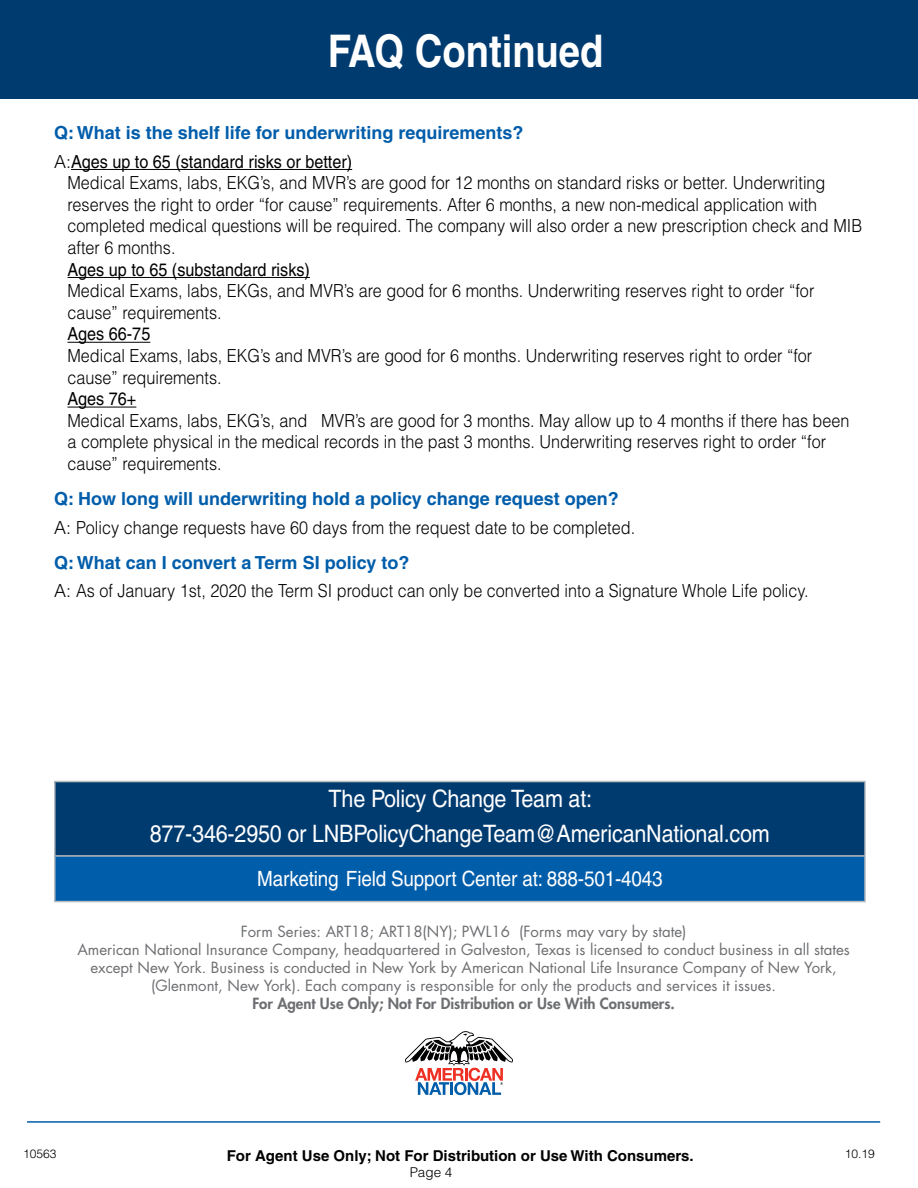
<style>
.page{position:relative;width:918px;height:1188px;background:#fff}
.page>*{position:absolute;margin:0;border:0;box-sizing:border-box;transform-origin:0 0}
.t1{font:700 45px "Helvetica";color:#fff;scale:.85 1}
.t2{font:24px/35.5px "Helvetica";letter-spacing:-.01em;color:#fff;text-align:center;scale:.9 1}
.t3{font:21px "Helvetica";letter-spacing:-.01em;color:#fff;scale:.9 1}
.t4{font:300 18px/21.6px "Helvetica";color:#000;scale:.9 1}
.t5{font:700 18px/28.3px "Helvetica";color:#005daa}
.t6{font:300 18px "Helvetica";color:#000}
.t7{font:18px "Helvetica";color:#000;scale:.9 1}
.t8{font:15px/18px "Futura";color:#6d6e71;text-align:center}
.t9{font:700 15px "Helvetica";color:#000}
.t10{font:800 15px "Futura";color:#6d6e71}
.t11{font:300 13.5px "Helvetica";color:#000}
.t12{font:300 12px "Helvetica";color:#000}
.s1{font-weight:300;color:#000}
.s2{font-weight:400;color:#000}
</style>
<div class="page">
<hr style="left:27px;top:1121px;width:853px;height:2px;background:#005daa">
<svg style="left:405px;top:1031px;width:108px;height:64px"></svg>
<hr style="left:71px;top:169px;width:281px;height:1px;background:#000">
<hr style="left:68px;top:277px;width:242px;height:1px;background:#000">
<hr style="left:68px;top:342px;width:82px;height:1px;background:#000">
<hr style="left:68px;top:407px;width:68px;height:1px;background:#000">
<div style="left:0;top:0;width:918px;height:99px;background:#003b70"></div>
<div style="left:55px;top:782px;width:810px;height:74px;background:#003b70"></div>
<div style="left:55px;top:856px;width:810px;height:46px;background:#005daa"></div>
<hr style="left:54px;top:781px;width:812px;height:1px;background:#babdbf">
<hr style="left:54px;top:782px;width:2px;height:73px;background:#babdbf">
<hr style="left:864px;top:782px;width:2px;height:73px;background:#babdbf">
<hr style="left:54px;top:855px;width:812px;height:2px;background:#babdbf">
<hr style="left:54px;top:857px;width:2px;height:44px;background:#babdbf">
<hr style="left:864px;top:857px;width:2px;height:44px;background:#babdbf">
<hr style="left:54px;top:901px;width:812px;height:1px;background:#babdbf">
<h1 class="t1" style="left:328px;top:24px;width:326px">FAQ Continued</h1>
<p class="t5" style="left:54px;top:119px;width:471px">Q: What is the shelf life for underwriting requirements?<br><span class="s1">A:</span><span class="s2">Ages up to 65 (standard risks or better)</span></p>
<p class="t4" style="left:67px;top:172px;width:884px">Medical Exams, labs, EKG’s, and MVR’s are good for 12 months on standard risks or better. Underwriting reserves the right to order “for cause” requirements. After 6 months, a new non-medical application with completed medical questions will be required. The company will also order a new prescription check and MIB after 6 months.</p>
<p class="t7" style="left:67px;top:259px;width:271px">Ages up to 65 (substandard risks)</p>
<p class="t4" style="left:67px;top:280px;width:831px">Medical Exams, labs, EKGs, and MVR’s are good for 6 months. Underwriting reserves right to order “for cause” requirements.</p>
<p class="t7" style="left:67px;top:324px;width:94px">Ages 66-75</p>
<p class="t4" style="left:67px;top:345px;width:829px">Medical Exams, labs, EKG’s and MVR’s are good for 6 months. Underwriting reserves right to order “for cause” requirements.</p>
<p class="t7" style="left:67px;top:389px;width:78px">Ages 76+</p>
<p class="t4" style="left:67px;top:410px;width:870px">Medical Exams, labs, EKG’s, and MVR’s are good for 3 months. May allow up to 4 months if there has been a complete physical in the medical records in the past 3 months. Underwriting reserves right to order “for cause” requirements.</p>
<p class="t5" style="left:54px;top:484px;width:566px">Q: How long will underwriting hold a policy change request open?</p>
<p class="t6" style="left:54px;top:516px;width:583px">A: Policy change requests have 60 days from the request date to be completed.</p>
<p class="t5" style="left:54px;top:548px;width:357px">Q: What can I convert a Term SI policy to?</p>
<p class="t6" style="left:54px;top:579px;width:756px">A: As of January 1st, 2020 the Term SI product can only be converted into a Signature Whole Life policy.</p>
<h2 class="t2" style="left:150px;top:781px;width:691px">The Policy Change Team at:<br>877-346-2950 or LNBPolicyChangeTeam@AmericanNational.com</h2>
<p class="t3" style="left:257px;top:867px;width:452px">Marketing Field Support Center at: 888-501-4043</p>
<p class="t8" style="left:77px;top:923px;width:774px">Form Series: ART18; ART18(NY); PWL16 (Forms may vary by state)<br>American National Insurance Company, headquartered in Galveston, Texas is licensed to conduct business in all states except New York. Business is conducted in New York by American National Life Insurance Company of New York, (Glenmont, New York). Each company is responsible for only the products and services it issues.</p>
<p class="t10" style="left:252px;top:994px;width:424px">For Agent Use Only; Not For Distribution or Use With Consumers.</p>
<p class="t12" style="left:23px;top:1147px;width:35px">10563</p>
<p class="t12" style="left:845px;top:1147px;width:32px">10.19</p>
<p class="t9" style="left:227px;top:1146px;width:468px">For Agent Use Only; Not For Distribution or Use With Consumers.</p>
<p class="t11" style="left:410px;top:1164px;width:44px">Page 4</p>
</div>
